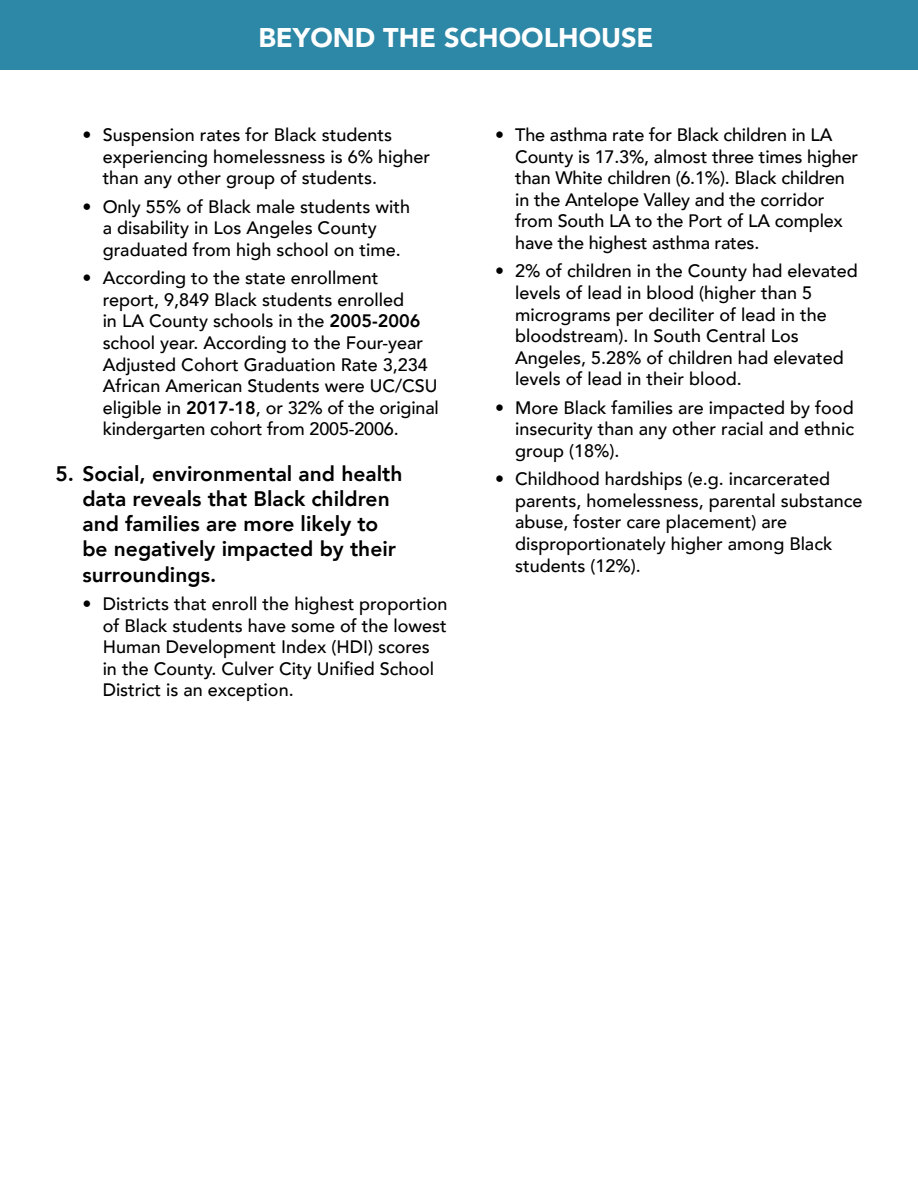
<style>
.page{position:relative;width:918px;height:1188px;background:#fff}
.page>*{position:absolute;margin:0;border:0;box-sizing:border-box;transform-origin:0 0}
.t1{font:900 27px "Avenir";color:#fff}
.t2{font:800 21px/25.2px "Avenir";color:#000}
.t3{font:500 18px/21.6px "Avenir";color:#000}
.s1{font-weight:800}
</style>
<div class="page">
<div style="left:0;top:0;width:918px;height:69px;background:#2d87a6"></div>
<h1 class="t1" style="left:258px;top:15px;width:397px">BEYOND THE SCHOOLHOUSE</h1>
<p class="t3" style="left:103px;top:123px;width:329px;text-indent:-20px">• Suspension rates for Black students experiencing homelessness is 6% higher than any other group of students.</p>
<p class="t3" style="left:103px;top:195px;width:309px;text-indent:-20px">• Only 55% of Black male students with a disability in Los Angeles County graduated from high school on time.</p>
<p class="t3" style="left:103px;top:266px;width:338px;text-indent:-20px">• According to the state enrollment report, 9,849 Black students enrolled<br>in LA County schools in the <span class="s1">2005-2006 </span>school year. According to the Four-year Adjusted Cohort Graduation Rate 3,234<br>African American Students were UC/CSU eligible in <span class="s1">2017-18</span>, or 32% of the original kindergarten cohort from 2005-2006.</p>
<p class="t2" style="left:82px;top:461px;width:322px;text-indent:-27px">5. Social, environmental and health data reveals that Black children and families are more likely to be negatively impacted by their surroundings.</p>
<p class="t3" style="left:103px;top:592px;width:346px;text-indent:-20px">• Districts that enroll the highest proportion of Black students have some of the lowest Human Development Index (HDI) scores in the County. Culver City Unified School District is an exception.</p>
<p class="t3" style="left:515px;top:123px;width:345px;text-indent:-20px">• The asthma rate for Black children in LA County is 17.3%, almost three times higher than White children (6.1%). Black children in the Antelope Valley and the corridor from South LA to the Port of LA complex have the highest asthma rates.</p>
<p class="t3" style="left:515px;top:259px;width:344px;text-indent:-20px">• 2% of children in the County had elevated levels of lead in blood (higher than 5 micrograms per deciliter of lead in the bloodstream). In South Central Los Angeles, 5.28% of children had elevated levels of lead in their blood.</p>
<p class="t3" style="left:515px;top:396px;width:340px;text-align:justify;text-indent:-20px">• More Black families are impacted by food insecurity than any other racial and ethnic group (18%).</p>
<p class="t3" style="left:515px;top:467px;width:349px;text-indent:-20px">• Childhood hardships (e.g. incarcerated parents, homelessness, parental substance abuse, foster care placement) are disproportionately higher among Black students (12%).</p>
</div>
